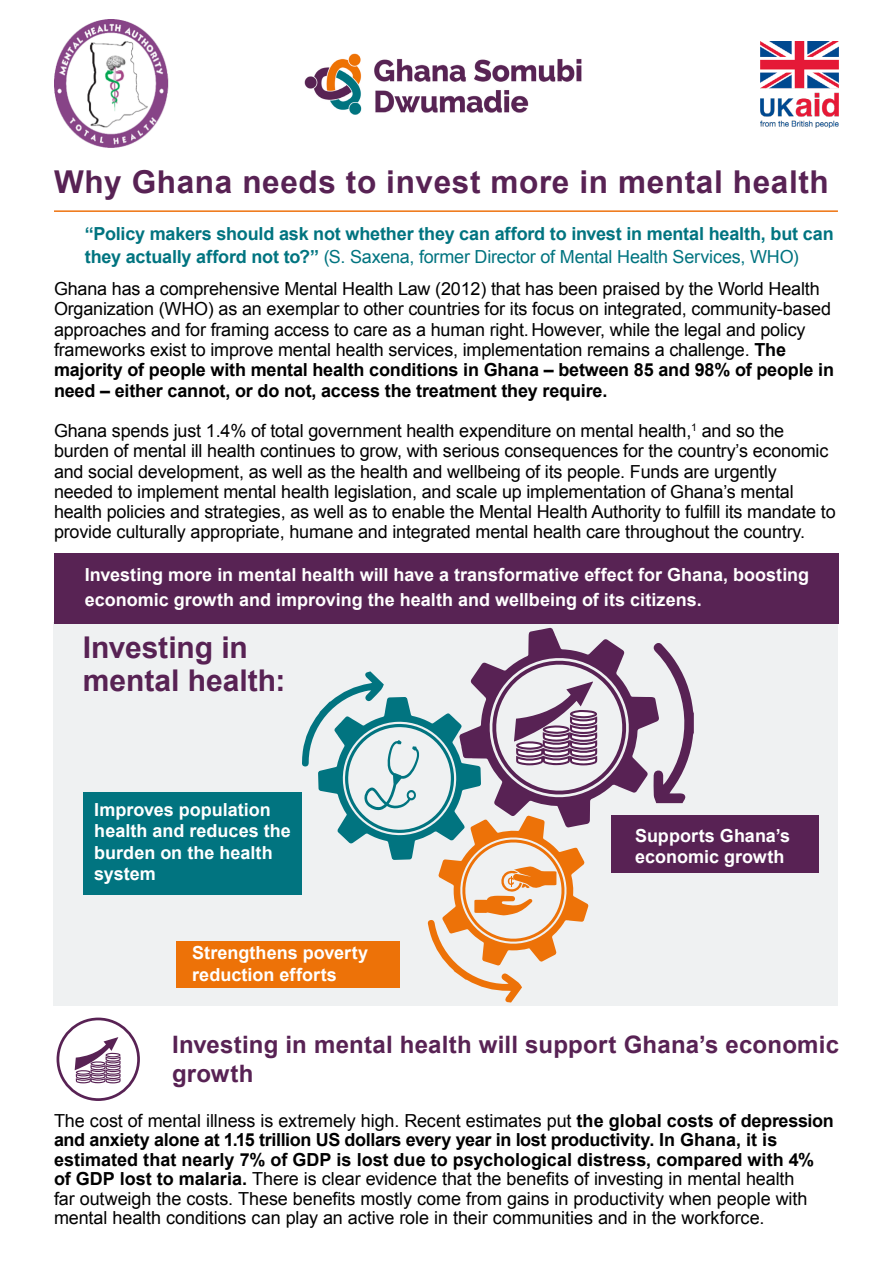
<style>
.page{position:relative;width:893px;height:1263px;background:#fff}
.page>*{position:absolute;margin:0;border:0;box-sizing:border-box;transform-origin:0 0}
.t1{font:700 31.5px "Arial";letter-spacing:.02em;color:#582254}
.t2{font:700 30px/33px "Arial";letter-spacing:-.005em;color:#582254}
.t3{font:700 24px/28.8px "Arial";letter-spacing:.01em;color:#582254}
.t4{font:18px/20.2px "Arial";letter-spacing:-.01em;color:#000}
.t5{font:700 18px/21.6px "Arial";color:#fff}
.t6{font:700 18px/22.5px "Arial";letter-spacing:-.01em;color:#017480}
.s1{font-weight:400}
.s2{font-weight:700}
</style>
<div class="page">
<div style="left:53px;top:623px;width:785px;height:383px;background:#eff1f2"></div>
<div style="left:57px;top:1017px;width:83px;height:84px;border:3px solid #582254;border-radius:50%"></div>
<svg style="left:75px;top:1037px;width:46px;height:46px"></svg>
<div style="left:54px;top:553px;width:785px;height:70px;background:#582354"></div>
<hr style="left:54px;top:210px;width:784px;height:2px;background:#ee720e">
<div style="left:83px;top:793px;width:218px;height:102px;background:#017480"></div>
<div style="left:176px;top:941px;width:223px;height:47px;background:#ed7208"></div>
<div style="left:611px;top:815px;width:208px;height:57px;background:#582254"></div>
<img style="left:304px;top:53px;width:278px;height:62px">
<img style="left:760px;top:41px;width:79px;height:86px">
<svg style="left:302px;top:628px;width:392px;height:374px"></svg>
<img style="left:54px;top:20px;width:115px;height:128px">
<h1 class="t1" style="left:54px;top:161px;width:776px">Why Ghana needs to invest more in mental health</h1>
<p class="t6" style="left:85px;top:223px;width:750px">“Policy makers should ask not whether they can afford to invest in mental health, but can they actually afford not to?” <span class="s1">(S. Saxena, former Director of Mental Health Services, WHO)</span></p>
<p class="t4" style="left:54px;top:279px;width:782px">Ghana has a comprehensive Mental Health Law (2012) that has been praised by the World Health Organization (WHO) as an exemplar to other countries for its focus on integrated, community-based approaches and for framing access to care as a human right. However, while the legal and policy frameworks exist to improve mental health services, implementation remains a challenge. <span class="s2">The majority of people with mental health conditions in Ghana – between 85 and 98% of people in need – either cannot, or do not, access the treatment they require.</span></p>
<p class="t4" style="left:54px;top:421px;width:783px">Ghana spends just 1.4% of total government health expenditure on mental health,<sup>1</sup> and so the burden of mental ill health continues to grow, with serious consequences for the country’s economic and social development, as well as the health and wellbeing of its people. Funds are urgently needed to implement mental health legislation, and scale up implementation of Ghana’s mental health policies and strategies, as well as to enable the Mental Health Authority to fulfill its mandate to provide culturally appropriate, humane and integrated mental health care throughout the country.</p>
<p class="t5" style="left:85px;top:562px;width:726px;line-height:25.5px">Investing more in mental health will have a transformative effect for Ghana, boosting economic growth and improving the health and wellbeing of its citizens.</p>
<h2 class="t2" style="left:83px;top:631px;width:204px">Investing in mental health:</h2>
<p class="t5" style="left:94px;top:799px;width:198px">Improves population health and reduces the burden on the health system</p>
<p class="t5" style="left:192px;top:943px;width:177px">Strengthens poverty reduction efforts</p>
<p class="t5" style="left:635px;top:825px;width:156px">Supports Ghana’s economic growth</p>
<h3 class="t3" style="left:172px;top:1031px;width:668px">Investing in mental health will support Ghana’s economic growth</h3>
<p class="t4" style="left:54px;top:1111px;width:781px;line-height:19.5px">The cost of mental illness is extremely high. Recent estimates put <span class="s2">the global costs of depression and anxiety alone at 1.15 trillion US dollars every year in lost productivity. In Ghana, it is estimated that nearly 7% of GDP is lost due to psychological distress, compared with 4% of GDP lost to malaria.</span> There is clear evidence that the benefits of investing in mental health<br>far outweigh the costs. These benefits mostly come from gains in productivity when people with mental health conditions can play an active role in their communities and in the workforce.</p>
</div>
